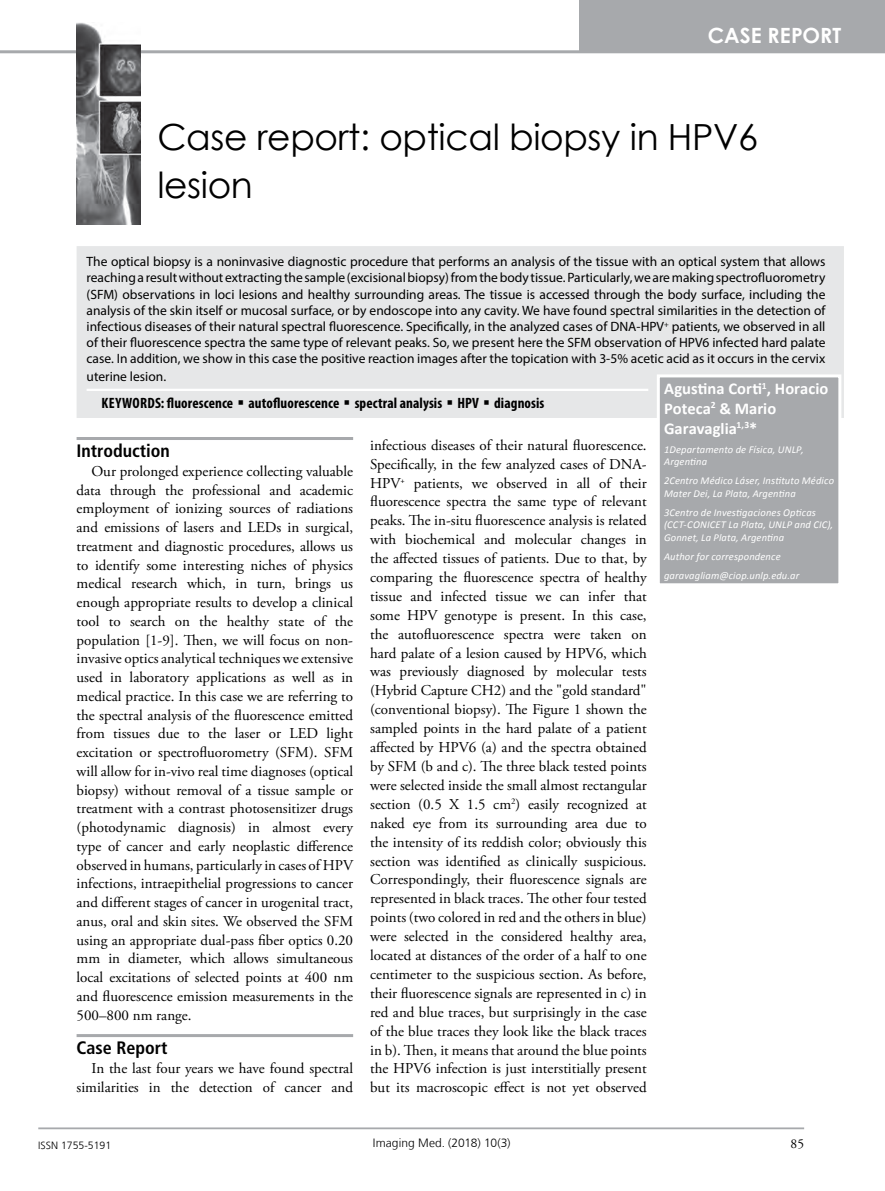
<style>
.page{position:relative;width:885px;height:1191px;background:#fff}
.page>*{position:absolute;margin:0;border:0;box-sizing:border-box;transform-origin:0 0}
.t1{font:36px/48px "Century Gothic";letter-spacing:-.01em;color:#000}
.t2{font:700 21px "Century Gothic";color:#fff}
.t3{font:700 condensed 18px "Frutiger LT Std";color:#000}
.t4{font:700 16.5px/19.8px "Calibri";color:#fff}
.t5{font:15px/18.9px "Adobe Garamond Pro";color:#000;text-align:justify}
.t6{font:700 condensed 15px "Myriad Pro";letter-spacing:.005em;color:#000}
.t7{font:13.5px/16.2px "Myriad Pro";color:#000;text-align:justify}
.t8{font:13.5px "Adobe Garamond Pro";color:#000}
.t9{font:300 12px "Frutiger LT";letter-spacing:.005em;color:#000}
.t10{font:italic 10.5px/12.6px "Calibri";letter-spacing:.015em;color:#fff}
.t11{font:300 10.5px "Frutiger LT";color:#000}
</style>
<div class="page">
<hr style="left:0;top:50px;width:884px;height:3px;background:#a7a9ac">
<hr style="left:38px;top:1127px;width:766px;height:2px;background:#a7a9ac">
<div style="left:579px;top:0;width:305px;height:53px;background:#a7a9ac"></div>
<img style="left:77px;top:22px;width:63px;height:203px">
<hr style="left:77px;top:437px;width:276px;height:3px;background:#a7a9ac">
<hr style="left:77px;top:1034px;width:276px;height:3px;background:#a7a9ac">
<div style="left:77px;top:247px;width:766px;height:170px;background:#e6e7e8"></div>
<hr style="left:87px;top:389px;width:561px;height:2px;background:#fff">
<div style="left:77px;top:246px;width:766px;height:172px;border:2px solid #e6e7e8"></div>
<div style="left:658px;top:376px;width:181px;height:209px;background:#a7a9ac"></div>
<div style="left:656px;top:374px;width:185px;height:212px;border:3px solid #fff"></div>
<h2 class="t2" style="left:707px;top:19px;width:135px">CASE REPORT</h2>
<h1 class="t1" style="left:157px;top:113px;width:602px">Case report: optical biopsy in HPV6 lesion</h1>
<p class="t7" style="left:87px;top:253px;width:740px">The optical biopsy is a noninvasive diagnostic procedure that performs an analysis of the tissue with an optical system that allows reaching a result without extracting the sample (excisional biopsy) from the body tissue. Particularly, we are making spectrofluorometry (SFM) observations in loci lesions and healthy surrounding areas. The tissue is accessed through the body surface, including the analysis of the skin itself or mucosal surface, or by endoscope into any cavity. We have found spectral similarities in the detection of infectious diseases of their natural spectral fluorescence. Specifically, in the analyzed cases of DNA-HPV<sup>+</sup> patients, we observed in all of their fluorescence spectra the same type of relevant peaks. So, we present here the SFM observation of HPV6 infected hard palate case. In addition, we show in this case the positive reaction images after the topication with 3-5% acetic acid as it occurs in the cervix</p>
<p class="t7" style="left:87px;top:368px;width:81px">uterine lesion.</p>
<p class="t6" style="left:102px;top:393px;width:444px">KEYWORDS: fluorescence ▪ autofluorescence ▪ spectral analysis ▪ HPV ▪ diagnosis</p>
<p class="t4" style="left:664px;top:379px;width:166px">Agustina Corti<sup>1</sup>, Horacio<br>Poteca<sup>2</sup> &amp; Mario<br>Garavaglia<sup>1,3</sup>*</p>
<p class="t10" style="left:664px;top:442px;width:141px">1Departamento de Física, UNLP,<br>Argentina</p>
<p class="t10" style="left:664px;top:474px;width:171px">2Centro Médico Láser, Instituto Médico<br>Mater Dei, La Plata, Argentina</p>
<p class="t10" style="left:664px;top:505px;width:171px">3Centro de Investigaciones Opticas (CCT-CONICET La Plata, UNLP and CIC),<br>Gonnet, La Plata, Argentina</p>
<p class="t10" style="left:664px;top:547px;width:137px;line-height:18.9px">Author for correspondence garavagliam@ciop.unlp.edu.ar</p>
<p class="t5" style="left:370px;top:436px;width:278px">infectious diseases of their natural fluorescence.<br>Specifically, in the few analyzed cases of DNA-HPV<sup>+</sup> patients, we observed in all of their fluorescence spectra the same type of relevant peaks. The in-situ fluorescence analysis is related with biochemical and molecular changes in the affected tissues of patients. Due to that, by comparing the fluorescence spectra of healthy tissue and infected tissue we can infer that some HPV genotype is present. In this case, the autofluorescence spectra were taken on hard palate of a lesion caused by HPV6, which was previously diagnosed by molecular tests (Hybrid Capture CH2) and the "gold standard" (conventional biopsy). The Figure 1 shown the sampled points in the hard palate of a patient affected by HPV6 (a) and the spectra obtained by SFM (b and c). The three black tested points were selected inside the small almost rectangular section (0.5 X 1.5 cm<sup>2</sup>) easily recognized at naked eye from its surrounding area due to the intensity of its reddish color; obviously this section was identified as clinically suspicious.<br>Correspondingly, their fluorescence signals are represented in black traces. The other four tested points (two colored in red and the others in blue) were selected in the considered healthy area, located at distances of the order of a half to one centimeter to the suspicious section. As before, their fluorescence signals are represented in c) in red and blue traces, but surprisingly in the case of the blue traces they look like the black traces in b). Then, it means that around the blue points the HPV6 infection is just interstitially present but its macroscopic effect is not yet observed</p>
<p class="t3" style="left:77px;top:440px;width:95px">Introduction</p>
<p class="t5" style="left:77px;top:462px;width:278px;text-indent:15px">Our prolonged experience collecting valuable data through the professional and academic employment of ionizing sources of radiations and emissions of lasers and LEDs in surgical, treatment and diagnostic procedures, allows us to identify some interesting niches of physics medical research which, in turn, brings us enough appropriate results to develop a clinical tool to search on the healthy state of the population [1-9]. Then, we will focus on non&shy;invasive optics analytical techniques we extensive used in laboratory applications as well as in medical practice. In this case we are referring to the spectral analysis of the fluorescence emitted from tissues due to the laser or LED light excitation or spectrofluorometry (SFM). SFM will allow for in-vivo real time diagnoses (optical biopsy) without removal of a tissue sample or treatment with a contrast photosensitizer drugs (photodynamic diagnosis) in almost every type of cancer and early neoplastic difference observed in humans, particularly in cases of HPV infections, intraepithelial progressions to cancer and different stages of cancer in urogenital tract, anus, oral and skin sites. We observed the SFM using an appropriate dual-pass fiber optics 0.20 mm in diameter, which allows simultaneous local excitations of selected points at 400 nm and fluorescence emission measurements in the 500–800 nm range.</p>
<p class="t3" style="left:77px;top:1037px;width:93px">Case Report</p>
<p class="t5" style="left:77px;top:1059px;width:278px;text-align:right">In the last four years we have found spectral similarities in the detection of cancer and</p>
<p class="t11" style="left:38px;top:1139px;width:74px">ISSN 1755-5191</p>
<p class="t9" style="left:373px;top:1136px;width:139px">Imaging Med. (2018) 10(3)</p>
<p class="t8" style="left:790px;top:1136px;width:15px">85</p>
</div>
